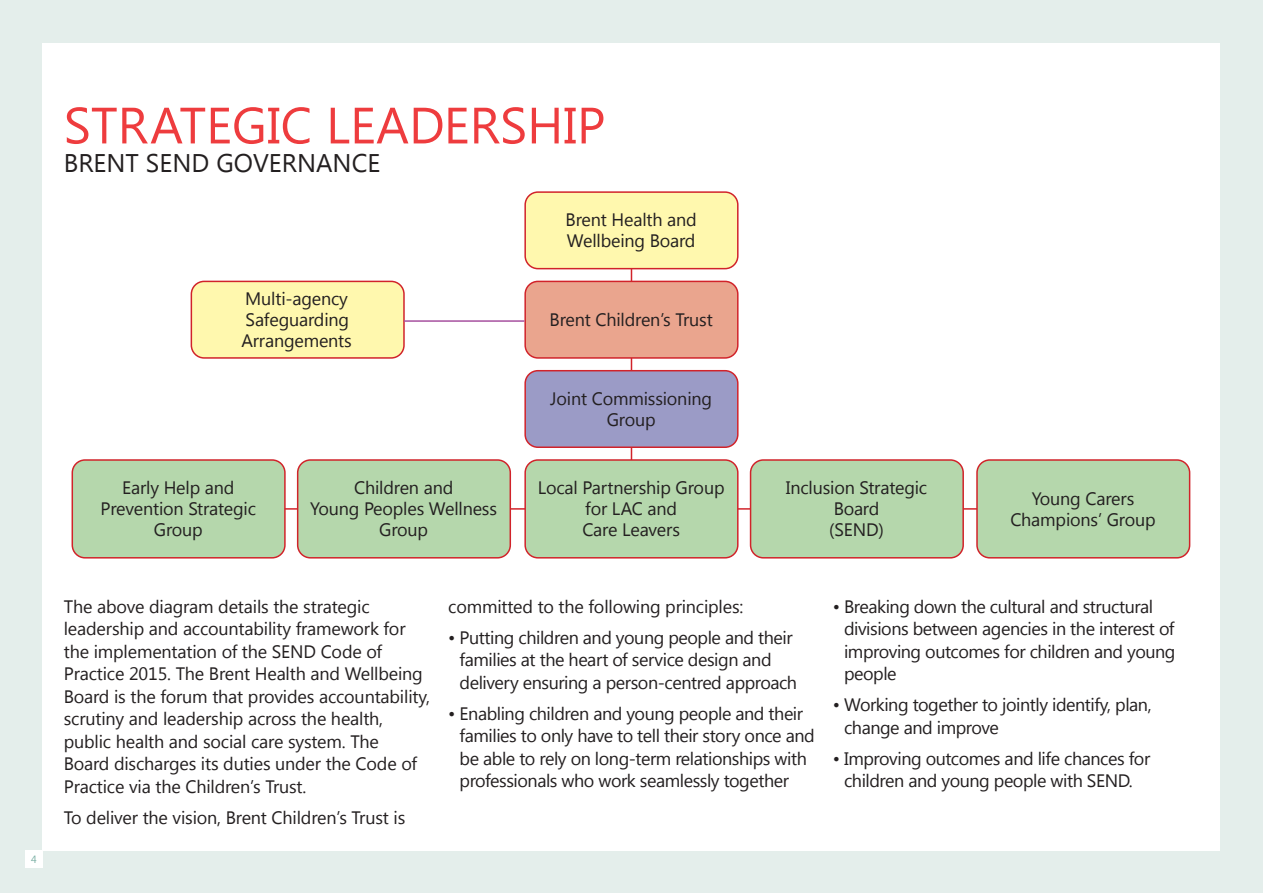
<style>
.page{position:relative;width:1263px;height:893px;background:#e4eeeb}
.page>*{position:absolute;margin:0;border:0;box-sizing:border-box;transform-origin:0 0}
.Chapter_heading{font:51px "Segoe UI";color:#ee3c3e}
.Chapter_2_heading{font:25.5px "Segoe UI";color:#231f20}
.Bullet_text{font:18px/22.5px "Segoe UI";letter-spacing:-.025em;color:#231f20}
.Paragraph{font:18px/22.5px "Segoe UI";letter-spacing:-.01em;color:#231f20}
.Chart_text{font:18px/21px "Segoe UI";letter-spacing:-.01em;color:#231f20}
.t1{font:10.5px "Segoe UI";color:#7aafa4}
</style>
<div class="page">
<div style="left:43px;top:43px;width:1177px;height:807px;background:#fff"></div>
<div style="left:26px;top:850px;width:17px;height:17px;background:#fff"></div>
<hr style="left:276px;top:508px;width:732px;height:2px;background:#d1232a">
<hr style="left:631px;top:263px;width:1px;height:272px;background:#d1232a">
<div style="left:525px;top:192px;width:213px;height:77px;background:#fff8ae;border-radius:13px"></div>
<div style="left:524px;top:191px;width:214px;height:78px;border:2px solid #d1232a;border-radius:13px"></div>
<div style="left:525px;top:281px;width:213px;height:77px;background:#eaa58e;border-radius:13px"></div>
<div style="left:524px;top:281px;width:214px;height:78px;border:2px solid #d1232a;border-radius:13px"></div>
<div style="left:525px;top:371px;width:213px;height:76px;background:#9b9bc6;border-radius:13px"></div>
<div style="left:524px;top:370px;width:214px;height:78px;border:2px solid #d1232a;border-radius:13px"></div>
<div style="left:525px;top:460px;width:213px;height:98px;background:#b5d7ac;border-radius:13px"></div>
<div style="left:524px;top:459px;width:214px;height:100px;border:2px solid #d1232a;border-radius:13px"></div>
<div style="left:298px;top:460px;width:212px;height:98px;background:#b5d7ac;border-radius:13px"></div>
<div style="left:297px;top:459px;width:214px;height:100px;border:2px solid #d1232a;border-radius:13px"></div>
<div style="left:72px;top:460px;width:213px;height:98px;background:#b5d7ac;border-radius:13px"></div>
<div style="left:72px;top:459px;width:214px;height:100px;border:2px solid #d1232a;border-radius:13px"></div>
<div style="left:750px;top:460px;width:213px;height:98px;background:#b5d7ac;border-radius:13px"></div>
<div style="left:750px;top:459px;width:214px;height:100px;border:2px solid #d1232a;border-radius:13px"></div>
<div style="left:977px;top:460px;width:212px;height:98px;background:#b5d7ac;border-radius:13px"></div>
<div style="left:976px;top:459px;width:214px;height:100px;border:2px solid #d1232a;border-radius:13px"></div>
<div style="left:191px;top:281px;width:213px;height:77px;background:#fff8ae;border-radius:13px"></div>
<div style="left:191px;top:281px;width:214px;height:78px;border:2px solid #d1232a;border-radius:13px"></div>
<hr style="left:404px;top:320px;width:120px;height:2px;background:#a6509f">
<p class="t1" style="left:31px;top:852px;width:7px">4</p>
<p class="Chapter_heading" style="left:64px;top:90px;width:543px">STRATEGIC LEADERSHIP</p>
<p class="Chapter_2_heading" style="left:64px;top:145px;width:318px">BRENT SEND GOVERNANCE</p>
<p class="Chart_text" style="left:241px;top:288px;width:112px">Multi-agency<br>Safeguarding<br>Arrangements</p>
<p class="Chart_text" style="left:566px;top:209px;width:133px">Brent Health and</p>
<p class="Chart_text" style="left:567px;top:230px;width:130px">Wellbeing Board</p>
<p class="Chart_text" style="left:550px;top:309px;width:165px">Brent Children’s Trust</p>
<p class="Chart_text" style="left:550px;top:387px;width:163px">Joint Commissioning</p>
<p class="Chart_text" style="left:607px;top:408px;width:50px">Group</p>
<p class="Chart_text" style="left:101px;top:477px;width:157px;text-align:center">Early Help and<br>Prevention Strategic<br>Group</p>
<p class="Chart_text" style="left:786px;top:477px;width:143px">Inclusion Strategic</p>
<p class="Chart_text" style="left:310px;top:477px;width:188px;text-align:center">Children and<br>Young Peoples Wellness<br>Group</p>
<p class="Chart_text" style="left:538px;top:477px;width:188px">Local Partnership Group</p>
<p class="Chart_text" style="left:582px;top:498px;width:99px">for LAC and<br>Care Leavers</p>
<p class="Chart_text" style="left:834px;top:498px;width:47px">Board</p>
<p class="Chart_text" style="left:829px;top:519px;width:56px">(SEND)</p>
<p class="Chart_text" style="left:1032px;top:487px;width:104px">Young Carers</p>
<p class="Chart_text" style="left:1010px;top:508px;width:147px">Champions’ Group</p>
<p class="Paragraph" style="left:64px;top:594px;width:368px">The above diagram details the strategic leadership and accountability framework for the implementation of the SEND Code of Practice 2015. The Brent Health and Wellbeing Board is the forum that provides accountability, scrutiny and leadership across the health, public health and social care system. The<br>Board discharges its duties under the Code of Practice via the Children’s Trust.</p>
<p class="Paragraph" style="left:64px;top:805px;width:343px">To deliver the vision, Brent Children’s Trust is</p>
<p class="Paragraph" style="left:448px;top:594px;width:297px">committed to the following principles:</p>
<p class="Bullet_text" style="left:460px;top:625px;width:339px;text-indent:-11px">• Putting children and young people and their families at the heart of service design and delivery ensuring a person-centred approach</p>
<p class="Bullet_text" style="left:460px;top:701px;width:357px;text-indent:-11px">• Enabling children and young people and their families to only have to tell their story once and be able to rely on long-term relationships with professionals who work seamlessly together</p>
<p class="Bullet_text" style="left:844px;top:594px;width:333px;text-indent:-11px">• Breaking down the cultural and structural divisions between agencies in the interest of improving outcomes for children and young people</p>
<p class="Bullet_text" style="left:844px;top:693px;width:309px;text-indent:-11px">• Working together to jointly identify, plan, change and improve</p>
<p class="Bullet_text" style="left:833px;top:746px;width:319px;text-align:center">• Improving outcomes and life chances for children and young people with SEND.</p>
</div>
